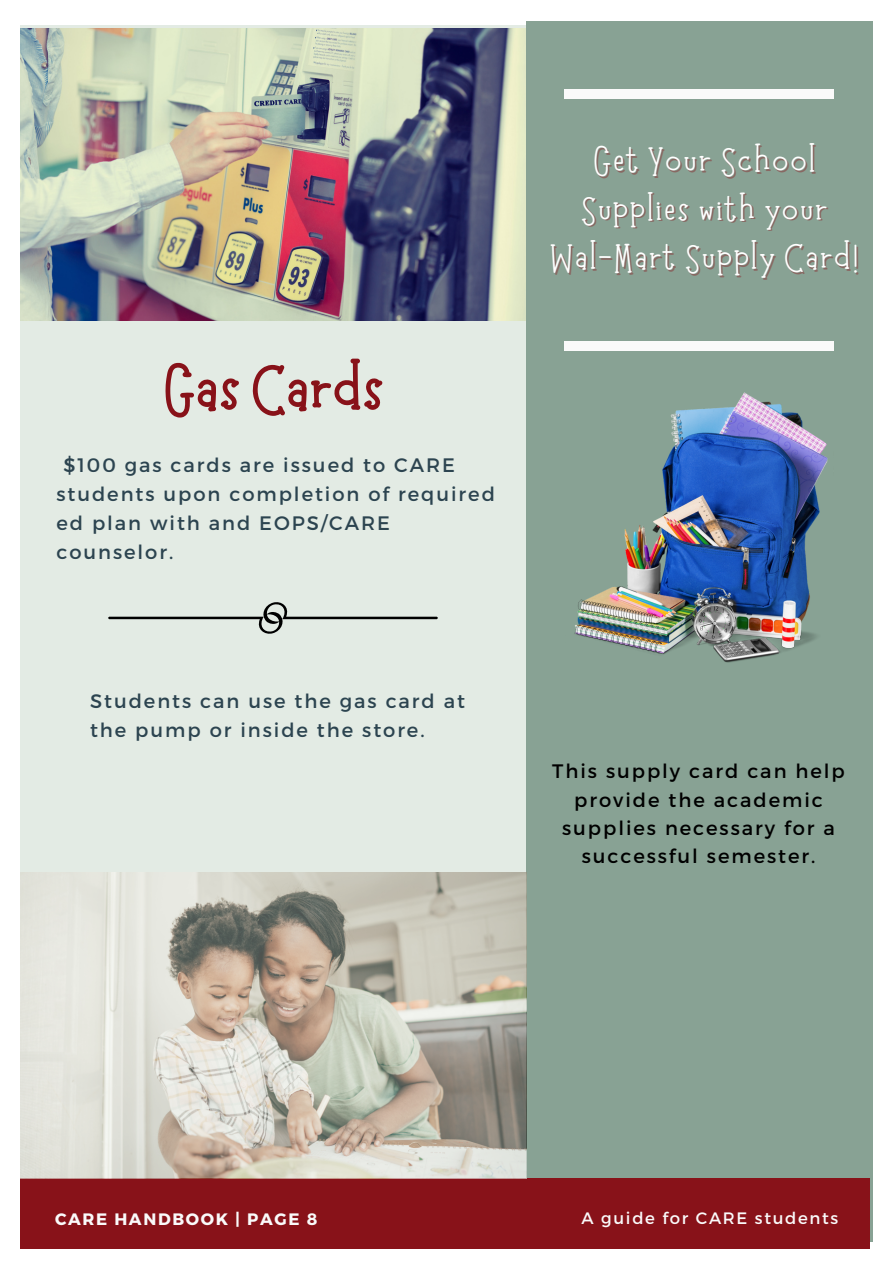
<style>
.page{position:relative;width:893px;height:1264px;background:#fff}
.page>*{position:absolute;margin:0;border:0;box-sizing:border-box;transform-origin:0 0}
.t1{font:700 67.5px "Moonlight";color:#881219}
.t2{font:37.35px/48.3px "Moonlight";letter-spacing:.05em;color:#fff;text-align:center}
.t3{font:19.5px/29.2px "Montserrat";letter-spacing:.1em;color:#2c4450}
.t4{font:19.5px/28px "Montserrat";letter-spacing:.1em;color:#000;text-align:center}
.t5{font:16.5px "Montserrat";letter-spacing:.1em;color:#fafafa}
.t6{font:700 16.5px "Montserrat";letter-spacing:.1em;color:#fafafa}
</style>
<div class="page">
<div style="left:20px;top:25px;width:528px;height:1169px;background:#e3ebe4"></div>
<img style="left:20px;top:28px;width:506px;height:292px">
<div style="left:527px;top:21px;width:345px;height:1220px;background:#88a294"></div>
<div style="left:20px;top:1178px;width:849px;height:70px;background:#881219"></div>
<div style="left:563px;top:89px;width:270px;height:9px;background:#fafafa"></div>
<div style="left:563px;top:342px;width:270px;height:9px;background:#fafafa"></div>
<svg style="left:108px;top:602px;width:330px;height:32px"></svg>
<img style="left:20px;top:872px;width:506px;height:306px">
<img style="left:574px;top:392px;width:254px;height:271px">
<h1 class="t1" style="left:163px;top:352px;width:222px">Gas Cards</h1>
<p class="t3" style="left:56px;top:449px;width:440px;text-indent:7px">$100 gas cards are issued to CARE students upon completion of required ed plan with and EOPS/CARE counselor.</p>
<p class="t3" style="left:90px;top:685px;width:376px">Students can use the gas card at the pump or inside the store.</p>
<h2 class="t2" style="left:550px;top:138px;width:310px">Get Your School<br>Supplies with your<br>Wal-Mart Supply Card!</h2>
<p class="t4" style="left:552px;top:756px;width:294px">This supply card can help provide the academic supplies necessary for a successful semester.</p>
<p class="t6" style="left:55px;top:1208px;width:264px">CARE HANDBOOK | PAGE 8</p>
<p class="t5" style="left:581px;top:1207px;width:258px">A guide for CARE students</p>
</div>
